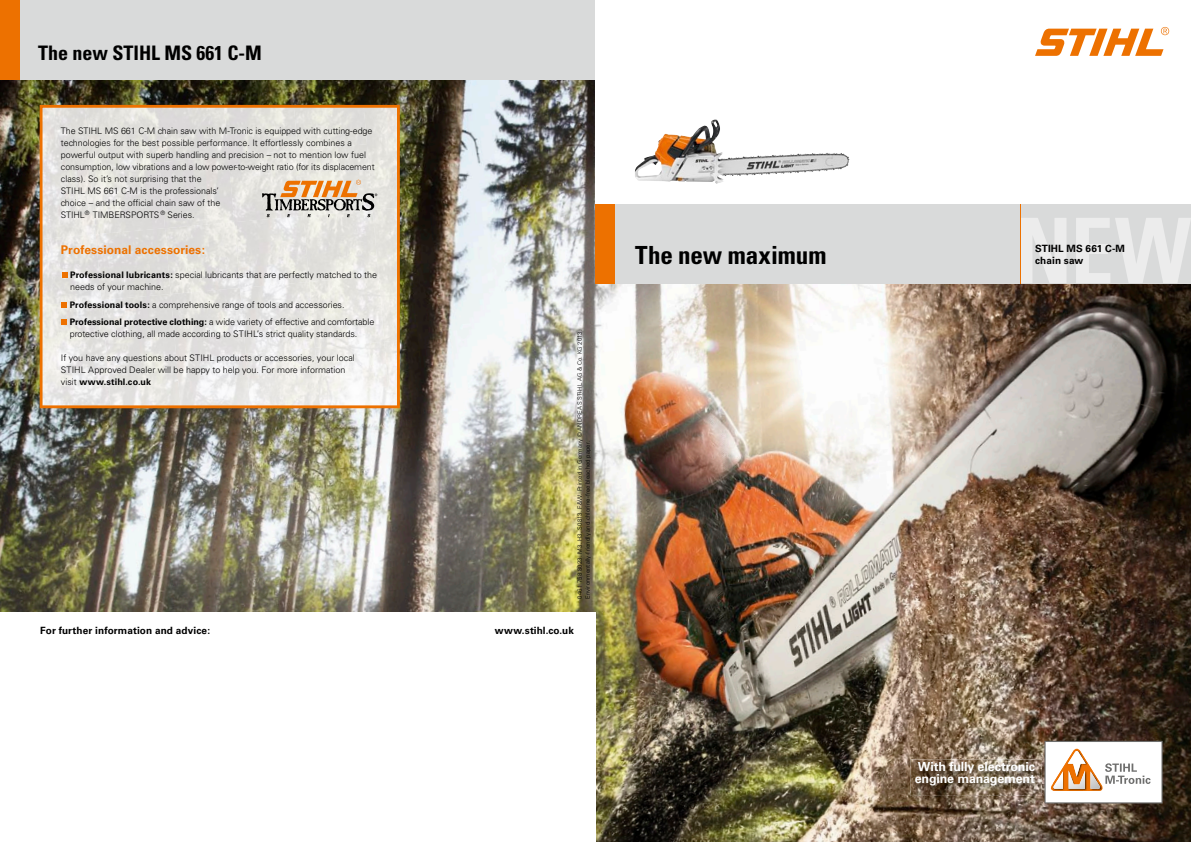
<style>
.page{position:relative;width:1191px;height:842px;background:#fff}
.page>*{position:absolute;margin:0;border:0;box-sizing:border-box;transform-origin:0 0}
.t1{font:700 condensed 25px "Univers";letter-spacing:-.005em;color:#000}
.t2{font:700 condensed 20px "Univers";color:#000}
.t3{font:700 12.5px/12.5px "Univers";letter-spacing:-.01em;color:#fff}
.t4{font:700 12px "Univers";letter-spacing:.005em;color:#ed7100}
.t5{font:700 10px/11.6px "Univers";letter-spacing:.01em;color:#000}
.t6{font:300 9px/12px "Univers";color:#000}
.t7{font:300 6px/8px "Univers";letter-spacing:.015em;color:#000}
.s1{font-weight:700}
</style>
<div class="page">
<img style="left:0;top:79px;width:1191px;height:763px">
<div style="left:0;top:0;width:595px;height:79px;background:#d9dada"></div>
<div style="left:0;top:0;width:20px;height:79px;background:#ed7100"></div>
<div style="left:595px;top:0;width:596px;height:204px;background:#fff"></div>
<img style="left:910px;top:759px;width:98px;height:37px">
<img style="left:1008px;top:759px;width:33px;height:37px">
<svg style="left:40px;top:105px;width:360px;height:303px;background:#e5e0d9"></svg>
<svg style="left:262px;top:180px;width:115px;height:37px;background:#c4ae98"></svg>
<div style="left:1020px;top:204px;width:171px;height:79px;background:#d9dada"></div>
<div style="left:595px;top:204px;width:20px;height:79px;background:#ed7100"></div>
<div style="left:615px;top:204px;width:405px;height:79px;background:#d9dada"></div>
<div style="left:0;top:612px;width:595px;height:230px;background:#fff"></div>
<img style="left:635px;top:120px;width:98px;height:64px">
<svg style="left:1021px;top:218px;width:170px;height:65px"></svg>
<hr style="left:1020px;top:204px;width:1px;height:79px;background:#ed7100">
<svg style="left:1044px;top:741px;width:118px;height:62px"></svg>
<svg style="left:1035px;top:27px;width:134px;height:29px"></svg>
<h2 class="t2" style="left:38px;top:40px;width:225px">The new STIHL MS 661 C-M</h2>
<p class="t6" style="left:61px;top:125px;width:315px">The STIHL MS 661 C-M chain saw with M-Tronic is equipped with cutting-edge technologies for the best possible performance. It effortlessly combines a powerful output with superb handling and precision – not to mention low fuel consumption, low vibrations and a low power-to-weight ratio (for its displacement class). So it’s not surprising that the<br>STIHL MS 661 C-M is the professionals’<br>choice – and the official chain saw of the<br>STIHL<sup>®</sup> TIMBERSPORTS <sup>®</sup> Series.</p>
<h3 class="t4" style="left:61px;top:243px;width:146px">Professional accessories:</h3>
<p class="t6" style="left:70px;top:269px;width:308px"><span class="s1">Professional lubricants:</span> special lubricants that are perfectly matched to the needs of your machine.</p>
<p class="t6" style="left:70px;top:296px;width:306px;line-height:17.5px"><span class="s1">Professional tools:</span> a comprehensive range of tools and accessories.<br><span class="s1">Professional protective clothing:</span> a wide variety of effective and comfortable</p>
<p class="t6" style="left:70px;top:328px;width:289px">protective clothing, all made according to STIHL’s strict quality standards.</p>
<p class="t6" style="left:61px;top:352px;width:295px">If you have any questions about STIHL products or accessories, your local<br>STIHL Approved Dealer will be happy to help you. For more information visit <span class="s1">www.stihl.co.uk</span></p>
<p class="t7" style="left:575px;top:599px;width:271px;rotate:-90deg">0461 758 8023. M3. H3. S0813. F&amp;W. Printed in Germany © ANDREAS STIHL AG &amp; Co. KG 2013.<br>Environmentally-friendly and chlorine-free bleached paper.</p>
<p class="t5" style="left:40px;top:625px;width:172px">For further information and advice:</p>
<p class="t5" style="left:495px;top:625px;width:80px">www.stihl.co.uk</p>
<h1 class="t1" style="left:635px;top:239px;width:193px">The new maximum</h1>
<p class="t5" style="left:1035px;top:243px;width:92px">STIHL MS 661 C-M chain saw</p>
<h3 class="t3" style="left:914px;top:760px;width:122px">With fully electronic engine management</h3>
</div>
